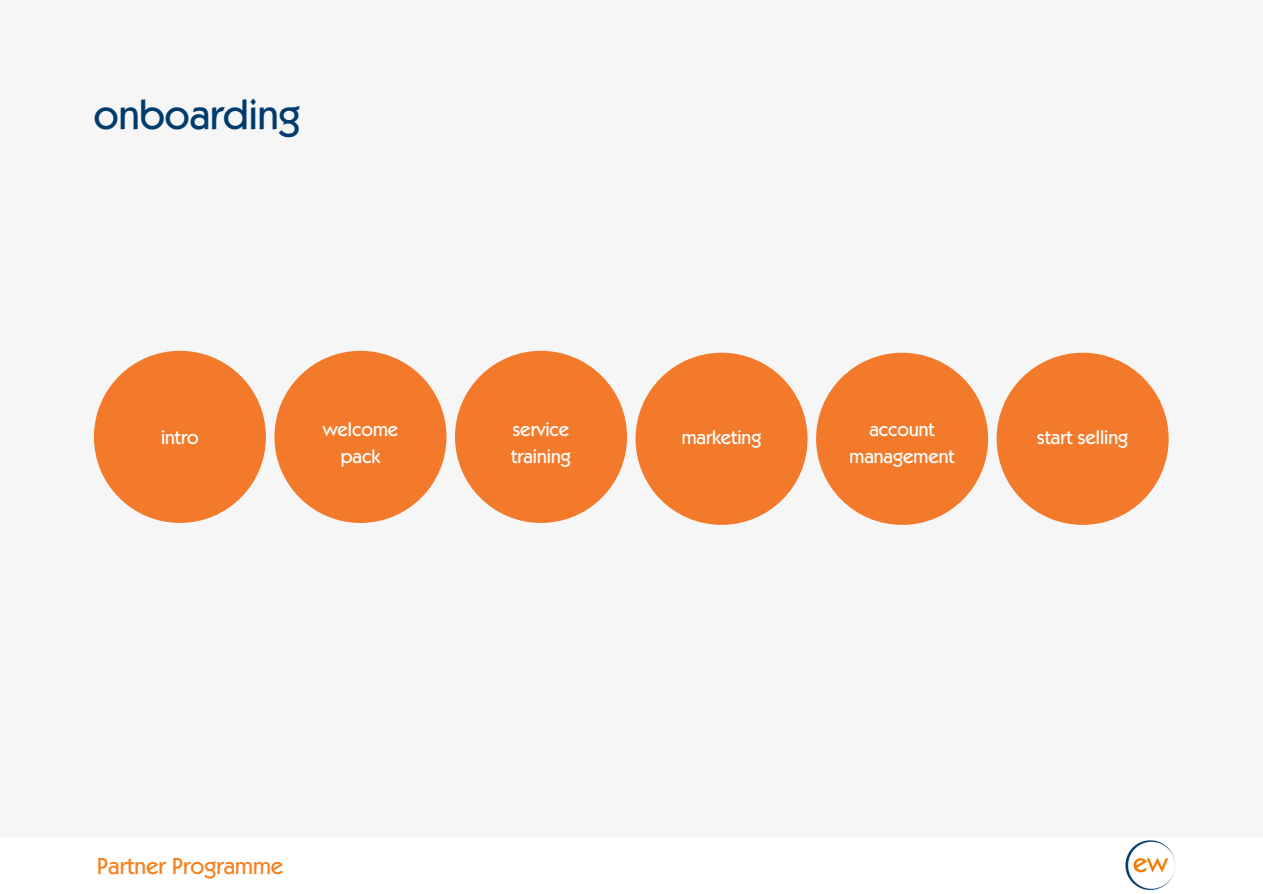
<style>
.page{position:relative;width:1263px;height:894px;background:#fff}
.page>*{position:absolute;margin:0;border:0;box-sizing:border-box;transform-origin:0 0}
.t1{font:500 42px "Kabel IT Cby BT";color:#003b6e}
.t2{font:500 23.4px "Kabel IT Cby BT";color:#f58220}
.t3{font:500 19.5px/27px "Kabel IT Cby BT";color:#fff;text-align:center}
</style>
<div class="page">
<div style="left:0;top:0;width:1263px;height:893px;background:#f6f6f6"></div>
<div style="left:94px;top:351px;width:172px;height:172px;background:#f37a2b;border-radius:50%"></div>
<div style="left:274px;top:351px;width:172px;height:172px;background:#f37a2b;border-radius:50%"></div>
<div style="left:455px;top:351px;width:172px;height:172px;background:#f37a2b;border-radius:50%"></div>
<div style="left:635px;top:352px;width:173px;height:172px;background:#f37a2b;border-radius:50%"></div>
<div style="left:816px;top:352px;width:172px;height:172px;background:#f37a2b;border-radius:50%"></div>
<div style="left:997px;top:352px;width:172px;height:172px;background:#f37a2b;border-radius:50%"></div>
<div style="left:0;top:837px;width:1263px;height:56px;background:#fff"></div>
<img style="left:1125px;top:840px;width:51px;height:50px">
<h1 class="t1" style="left:94px;top:88px;width:208px">onboarding</h1>
<p class="t3" style="left:161px;top:423px;width:39px">intro</p>
<p class="t3" style="left:323px;top:415px;width:77px">welcome pack</p>
<p class="t3" style="left:511px;top:415px;width:61px;text-align:left">service training</p>
<p class="t3" style="left:682px;top:423px;width:81px">marketing</p>
<p class="t3" style="left:849px;top:415px;width:107px">account management</p>
<p class="t3" style="left:1037px;top:423px;width:93px">start selling</p>
<p class="t2" style="left:97px;top:851px;width:188px">Partner Programme</p>
</div>
